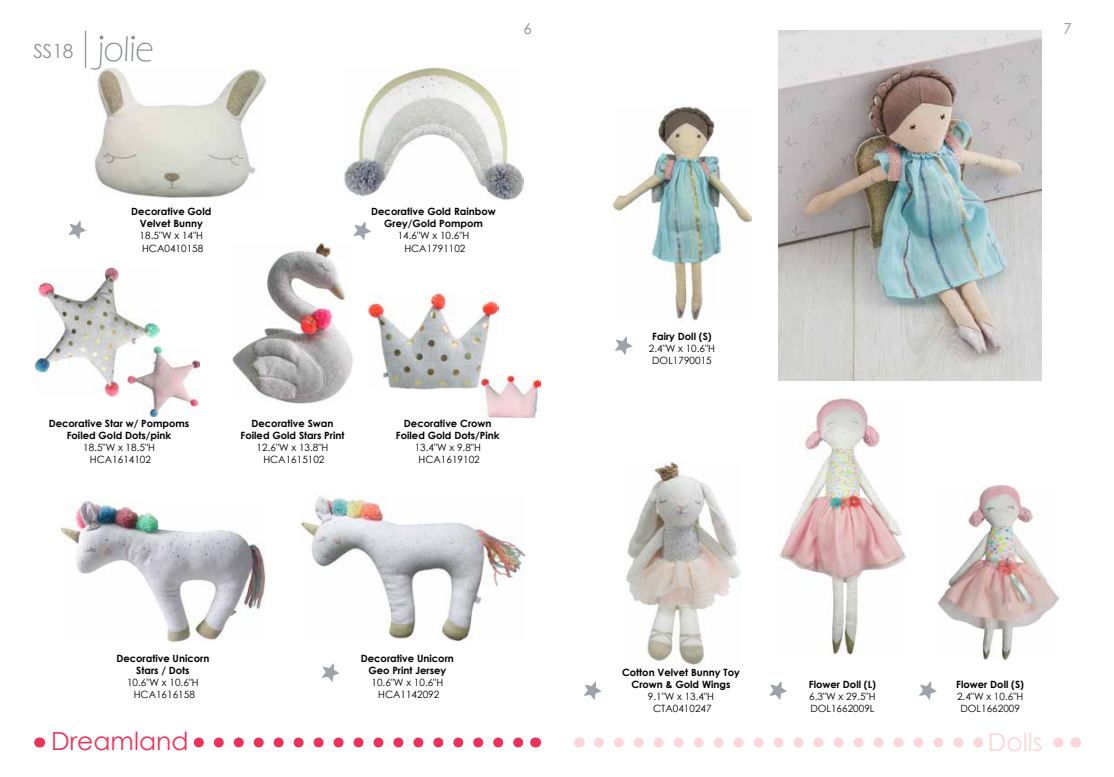
<style>
.page{position:relative;width:1114px;height:777px;background:#fff}
.page>*{position:absolute;margin:0;border:0;box-sizing:border-box;transform-origin:0 0}
.t1{font:300 36.62px "Eras ITC";letter-spacing:-.025em;color:#848992}
.t2{font:25px "Century Gothic";color:#ee325a}
.t3{font:25px "Century Gothic";color:#fbd5d9}
.t4{font:15px "Century Gothic";color:#8c8f96}
.t5{font:700 10px/12px "Century Gothic";color:#000;text-align:center}
.t6{font:10px/12px "Century Gothic";color:#000;text-align:center}
.s1{font-family:"Century Gothic";font-weight:400;font-size:19.38px;color:#8c8f96}
</style>
<div class="page">
<img style="left:343px;top:67px;width:180px;height:133px">
<img style="left:34px;top:267px;width:126px;height:129px">
<img style="left:128px;top:346px;width:71px;height:70px">
<img style="left:232px;top:243px;width:121px;height:160px">
<img style="left:368px;top:294px;width:131px;height:95px">
<img style="left:482px;top:375px;width:58px;height:42px">
<svg style="left:353px;top:221px;width:18px;height:19px"></svg>
<svg style="left:68px;top:220px;width:18px;height:19px"></svg>
<svg style="left:322px;top:663px;width:18px;height:19px"></svg>
<img style="left:300px;top:494px;width:225px;height:146px">
<img style="left:61px;top:500px;width:205px;height:140px">
<img style="left:95px;top:67px;width:171px;height:131px">
<img style="left:612px;top:106px;width:139px;height:214px">
<img style="left:777px;top:396px;width:129px;height:258px">
<img style="left:937px;top:484px;width:121px;height:175px">
<img style="left:626px;top:461px;width:115px;height:202px">
<img style="left:778px;top:30px;width:263px;height:350px">
<svg style="left:615px;top:336px;width:18px;height:19px"></svg>
<svg style="left:584px;top:681px;width:18px;height:19px"></svg>
<svg style="left:769px;top:681px;width:18px;height:19px"></svg>
<svg style="left:919px;top:681px;width:18px;height:19px"></svg>
<svg style="left:193px;top:737px;width:331px;height:10px"></svg>
<svg style="left:599px;top:737px;width:465px;height:10px"></svg>
<div style="left:983px;top:731px;width:64px;height:23px;background:#fff"></div>
<svg style="left:99px;top:35px;width:5px;height:5px"></svg>
<svg style="left:131px;top:35px;width:5px;height:5px"></svg>
<hr style="left:85px;top:31px;width:1px;height:37px;background:#8c8f96">
<h1 class="t1" style="left:34px;top:29px;width:122px"><span class="s1">SS18</span> jolie</h1>
<h3 class="t4" style="left:523px;top:18px;width:10px">6</h3>
<h3 class="t4" style="left:1063px;top:18px;width:10px">7</h3>
<p class="t5" style="left:131px;top:205px;width:81px">Decorative Gold<br>Velvet Bunny</p>
<p class="t6" style="left:140px;top:230px;width:65px;text-align:left">18.5"W x 14"H<br>HCA0410158</p>
<p class="t5" style="left:371px;top:205px;width:126px">Decorative Gold Rainbow<br>Grey/Gold Pompom</p>
<p class="t6" style="left:398px;top:230px;width:73px">14.6"W x 10.6"H<br>HCA1791102</p>
<p class="t5" style="left:49px;top:417px;width:142px">Decorative Star w/ Pompoms<br>Foiled Gold Dots/pink</p>
<p class="t6" style="left:83px;top:441px;width:73px">18.5"W x 18.5"H<br>HCA1614102</p>
<p class="t5" style="left:241px;top:417px;width:105px">Decorative Swan<br>Foiled Gold Stars Print</p>
<p class="t6" style="left:257px;top:441px;width:73px">12.6"W x 13.8"H<br>HCA1615102</p>
<p class="t5" style="left:396px;top:417px;width:105px">Decorative Crown<br>Foiled Gold Dots/Pink</p>
<p class="t6" style="left:415px;top:441px;width:68px">13.4"W x 9.8"H<br>HCA1619102</p>
<p class="t5" style="left:652px;top:330px;width:61px">Fairy Doll (S)</p>
<p class="t6" style="left:649px;top:342px;width:68px">2.4"W x 10.6"H<br>DOL1790015</p>
<p class="t5" style="left:116px;top:651px;width:94px">Decorative Unicorn<br>Stars / Dots</p>
<p class="t6" style="left:127px;top:676px;width:73px">10.6"W x 10.6"H<br>HCA1616158</p>
<p class="t5" style="left:361px;top:651px;width:94px">Decorative Unicorn<br>Geo Print Jersey</p>
<p class="t6" style="left:371px;top:676px;width:73px">10.6"W x 10.6"H<br>HCA1142092</p>
<p class="t5" style="left:622px;top:665px;width:119px">Cotton Velvet Bunny Toy<br>Crown &amp; Gold Wings</p>
<p class="t6" style="left:648px;top:690px;width:68px">9.1"W x 13.4"H<br>CTA0410247</p>
<p class="t5" style="left:809px;top:677px;width:68px">Flower Doll (L)</p>
<p class="t6" style="left:809px;top:690px;width:68px;text-align:left">6.3"W x 29.5"H<br>DOL1662009L</p>
<p class="t5" style="left:956px;top:677px;width:69px">Flower Doll (S)</p>
<p class="t6" style="left:957px;top:690px;width:68px">2.4"W x 10.6"H<br>DOL1662009</p>
<h2 class="t2" style="left:51px;top:723px;width:139px">Dreamland</h2>
<h2 class="t3" style="left:988px;top:723px;width:56px">Dolls</h2>
</div>
